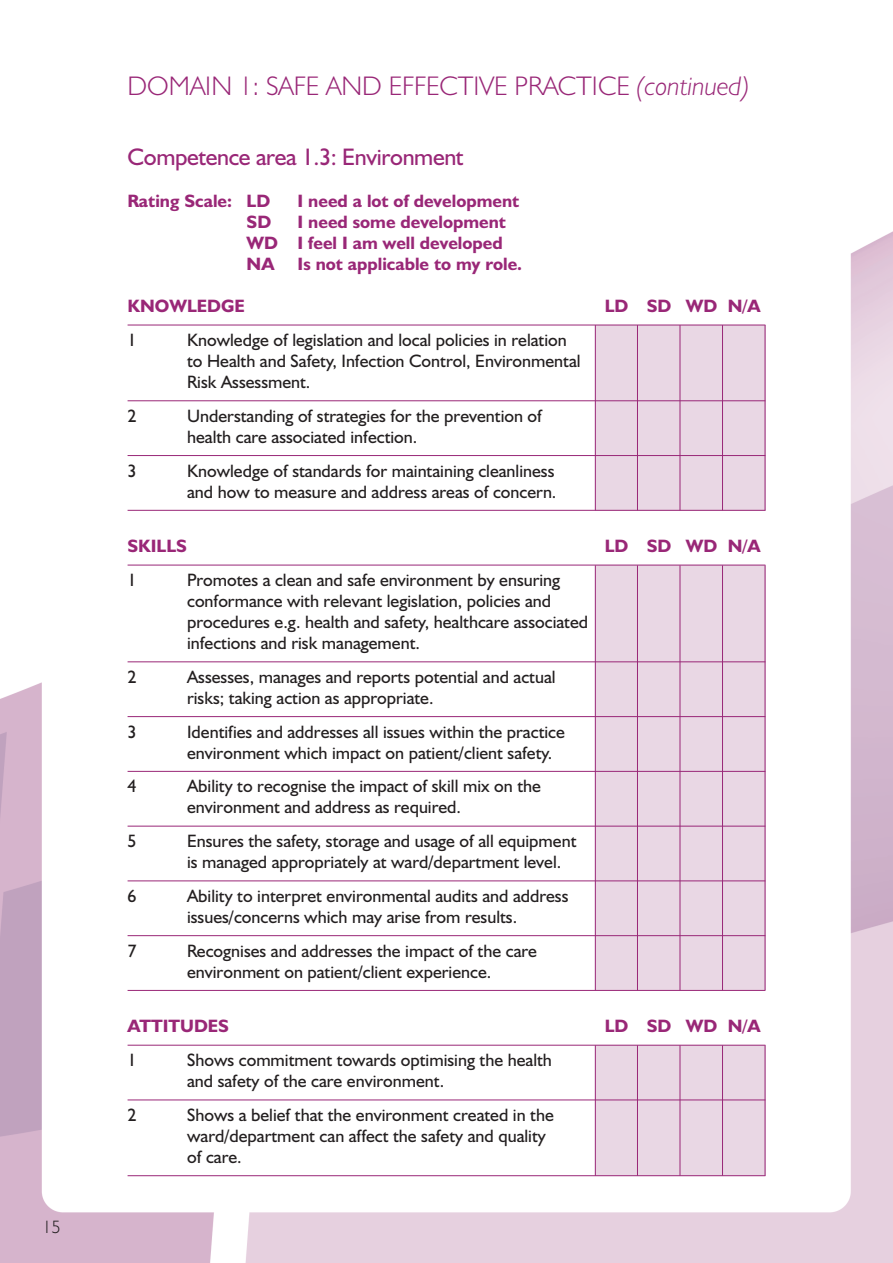
<style>
.page{position:relative;width:893px;height:1263px;background:#fff}
.page>*{position:absolute;margin:0;border:0;box-sizing:border-box;transform-origin:0 0}
.t1{font:300 27px "Humanist 521 BT";color:#992777}
.t2{font:24px "Humanist 521 BT";letter-spacing:-.015em;color:#992777}
.t3{font:18px/21px "Humanist 521 BT";color:#231f20}
.t4{font:700 18px/21px "Humanist 521 BT";color:#992777}
.t5{font:300 18px "Humanist 521 BT";color:#231f20}
.s1{font-style:italic}
</style>
<div class="page">
<img style="left:0;top:231px;width:893px;height:1032px">
<div style="left:595px;top:325px;width:170px;height:185px;background:#e9d7e4"></div>
<hr style="left:595px;top:325px;width:1px;height:185px;background:#992777">
<hr style="left:637px;top:325px;width:1px;height:185px;background:#992777">
<hr style="left:680px;top:325px;width:1px;height:185px;background:#992777">
<hr style="left:722px;top:325px;width:1px;height:185px;background:#992777">
<hr style="left:765px;top:325px;width:1px;height:185px;background:#992777">
<div style="left:595px;top:1045px;width:170px;height:130px;background:#e9d7e4"></div>
<hr style="left:595px;top:1045px;width:1px;height:131px;background:#992777">
<hr style="left:637px;top:1045px;width:1px;height:131px;background:#992777">
<hr style="left:680px;top:1045px;width:1px;height:131px;background:#992777">
<hr style="left:722px;top:1045px;width:1px;height:131px;background:#992777">
<hr style="left:765px;top:1045px;width:1px;height:131px;background:#992777">
<div style="left:595px;top:565px;width:170px;height:425px;background:#e9d7e4"></div>
<hr style="left:595px;top:565px;width:1px;height:425px;background:#992777">
<hr style="left:637px;top:565px;width:1px;height:425px;background:#992777">
<hr style="left:680px;top:565px;width:1px;height:425px;background:#992777">
<hr style="left:722px;top:565px;width:1px;height:425px;background:#992777">
<hr style="left:765px;top:565px;width:1px;height:425px;background:#992777">
<hr style="left:128px;top:325px;width:637px;height:1px;background:#992777">
<hr style="left:128px;top:400px;width:637px;height:1px;background:#992777">
<hr style="left:128px;top:455px;width:637px;height:1px;background:#992777">
<hr style="left:128px;top:510px;width:637px;height:1px;background:#992777">
<hr style="left:128px;top:565px;width:637px;height:1px;background:#992777">
<hr style="left:128px;top:661px;width:637px;height:1px;background:#992777">
<hr style="left:128px;top:716px;width:637px;height:1px;background:#992777">
<hr style="left:128px;top:771px;width:637px;height:1px;background:#992777">
<hr style="left:128px;top:826px;width:637px;height:1px;background:#992777">
<hr style="left:128px;top:880px;width:637px;height:1px;background:#992777">
<hr style="left:128px;top:935px;width:637px;height:1px;background:#992777">
<hr style="left:128px;top:990px;width:637px;height:1px;background:#992777">
<hr style="left:128px;top:1045px;width:637px;height:1px;background:#992777">
<hr style="left:128px;top:1099px;width:637px;height:1px;background:#992777">
<hr style="left:128px;top:1175px;width:637px;height:1px;background:#992777">
<p class="t5" style="left:43px;top:1220px;width:20px">15</p>
<h1 class="t1" style="left:128px;top:77px;width:624px">DOMAIN 1: SAFE AND EFFECTIVE PRACTICE <span class="s1">(continued)</span></h1>
<h2 class="t2" style="left:128px;top:149px;width:338px">Competence area 1.3: Environment</h2>
<p class="t4" style="left:128px;top:193px;width:144px">Rating Scale: LD</p>
<p class="t4" style="left:298px;top:193px;width:223px">I need a lot of development</p>
<p class="t4" style="left:247px;top:214px;width:26px">SD</p>
<p class="t4" style="left:247px;top:214px;width:261px;text-indent:51px">I need some development<br>WD I feel I am well developed<br>NA</p>
<p class="t4" style="left:298px;top:256px;width:226px">Is not applicable to my role.</p>
<p class="t4" style="left:128px;top:298px;width:119px">KNOWLEDGE</p>
<p class="t4" style="left:605px;top:298px;width:157px">LD SD WD N/A</p>
<p class="t3" style="left:128px;top:331px;width:11px">1</p>
<p class="t3" style="left:187px;top:331px;width:395px">Knowledge of legislation and local policies in relation to Health and Safety, Infection Control, Environmental<br>Risk Assessment.</p>
<p class="t3" style="left:128px;top:407px;width:11px">2</p>
<p class="t3" style="left:187px;top:407px;width:356px">Understanding of strategies for the prevention of health care associated infection.</p>
<p class="t3" style="left:128px;top:462px;width:11px">3</p>
<p class="t3" style="left:187px;top:462px;width:371px">Knowledge of standards for maintaining cleanliness and how to measure and address areas of concern.</p>
<p class="t4" style="left:128px;top:538px;width:61px">SKILLS</p>
<p class="t4" style="left:605px;top:538px;width:157px">LD SD WD N/A</p>
<p class="t3" style="left:128px;top:571px;width:11px">1</p>
<p class="t3" style="left:187px;top:571px;width:402px">Promotes a clean and safe environment by ensuring conformance with relevant legislation, policies and procedures e.g. health and safety, healthcare associated infections and risk management.</p>
<p class="t3" style="left:128px;top:668px;width:11px">2</p>
<p class="t3" style="left:187px;top:668px;width:370px">Assesses, manages and reports potential and actual risks; taking action as appropriate.</p>
<p class="t3" style="left:128px;top:723px;width:11px">3</p>
<p class="t3" style="left:187px;top:723px;width:379px">Identifies and addresses all issues within the practice environment which impact on patient/client safety.</p>
<p class="t3" style="left:128px;top:778px;width:11px">4</p>
<p class="t3" style="left:187px;top:778px;width:355px">Ability to recognise the impact of skill mix on the environment and address as required.</p>
<p class="t3" style="left:128px;top:832px;width:11px">5</p>
<p class="t3" style="left:187px;top:832px;width:391px">Ensures the safety, storage and usage of all equipment is managed appropriately at ward/department level.</p>
<p class="t3" style="left:128px;top:887px;width:11px">6</p>
<p class="t3" style="left:187px;top:887px;width:383px">Ability to interpret environmental audits and address issues/concerns which may arise from results.</p>
<p class="t3" style="left:128px;top:942px;width:11px">7</p>
<p class="t3" style="left:187px;top:942px;width:351px">Recognises and addresses the impact of the care environment on patient/client experience.</p>
<p class="t4" style="left:128px;top:1018px;width:103px">ATTITUDES</p>
<p class="t4" style="left:605px;top:1018px;width:157px">LD SD WD N/A</p>
<p class="t3" style="left:128px;top:1051px;width:11px">1</p>
<p class="t3" style="left:187px;top:1051px;width:366px">Shows commitment towards optimising the health and safety of the care environment.</p>
<p class="t3" style="left:128px;top:1106px;width:11px">2</p>
<p class="t3" style="left:187px;top:1106px;width:368px">Shows a belief that the environment created in the ward/department can affect the safety and quality of care.</p>
</div>
